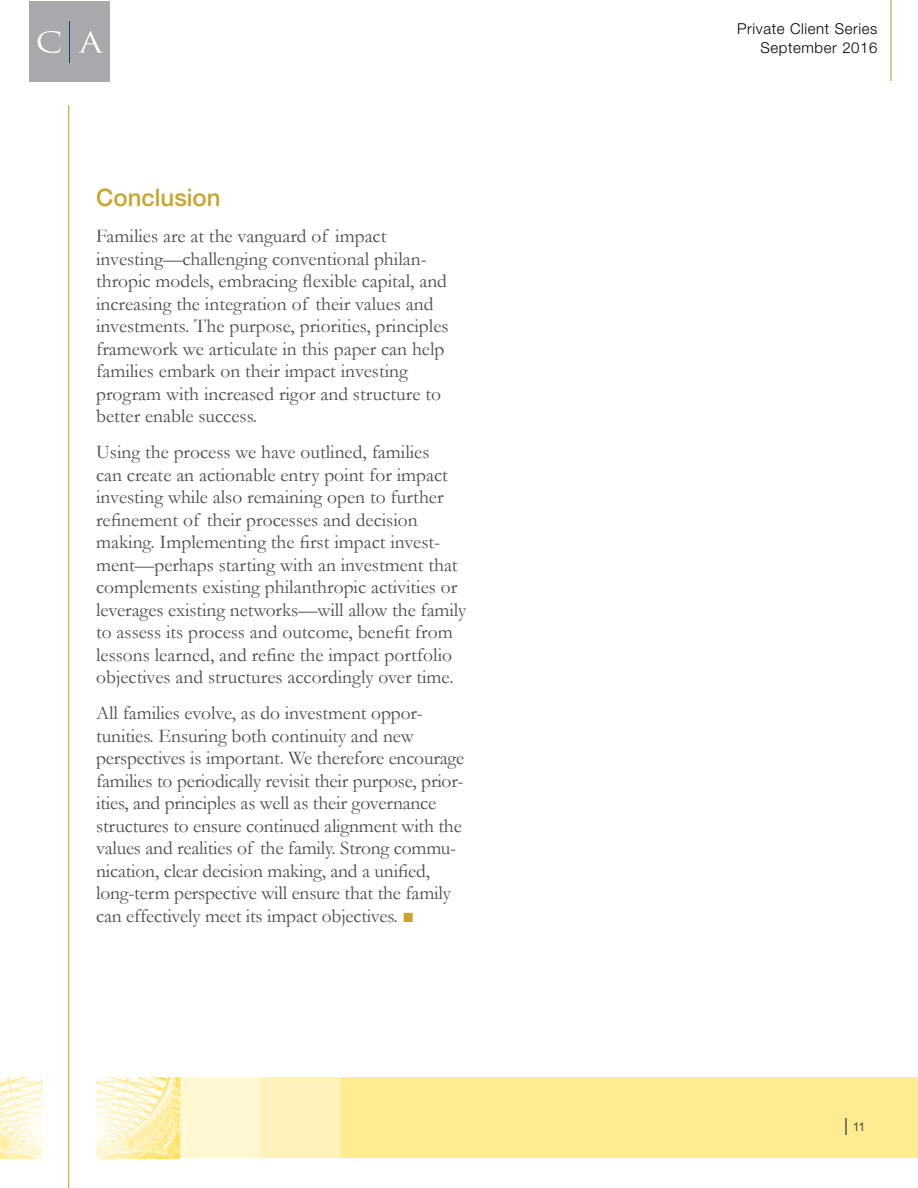
<style>
.page{position:relative;width:918px;height:1188px;background:#fff}
.page>*{position:absolute;margin:0;border:0;box-sizing:border-box;transform-origin:0 0}
.t1{font:500 24px "Helvetica Neue LT";color:#c8a62d}
.t2{font:19.5px/22.5px "Garamond";color:#4a4b4c}
.t3{font:300 15px/19.5px "Helvetica Neue LT Std";letter-spacing:.04em;color:#000;text-align:right}
.t4{font:12px "Arial";color:#4a4b4c}
.s1{color:#c8a62d}
.s2{font-size:18px}
</style>
<div class="page">
<div style="left:179px;top:1077px;width:81px;height:81px;background:#fff8d2"></div>
<div style="left:29px;top:1px;width:81px;height:81px;background:#a8a9ac"></div>
<hr style="left:69px;top:21px;width:1px;height:42px;background:#233b76">
<svg style="left:38px;top:31px;width:66px;height:22px"></svg>
<div style="left:340px;top:1077px;width:578px;height:81px;background:#ffeb91"></div>
<div style="left:260px;top:1077px;width:81px;height:81px;background:#fff3bb"></div>
<hr style="left:890px;top:0;width:2px;height:81px;background:#c8a62d">
<hr style="left:68px;top:105px;width:1px;height:1083px;background:#c8a62d">
<img style="left:96px;top:1077px;width:83px;height:81px">
<img style="left:0;top:1077px;width:41px;height:81px">
<p class="t1" style="left:96px;top:183px;width:126px">Conclusion</p>
<p class="t2" style="left:96px;top:224px;width:354px">Families are at the vanguard of impact investing—challenging conventional philan&shy;thropic models, embracing flexible capital, and increasing the integration of their values and investments. The purpose, priorities, principles framework we articulate in this paper can help families embark on their impact investing program with increased rigor and structure to better enable success.</p>
<p class="t2" style="left:96px;top:440px;width:372px">Using the process we have outlined, families<br>can create an actionable entry point for impact investing while also remaining open to further refinement of their processes and decision making. Implementing the first impact invest&shy;ment—perhaps starting with an investment that complements existing philanthropic activities or leverages existing networks—will allow the family to assess its process and outcome, benefit from lessons learned, and refine the impact portfolio objectives and structures accordingly over time.</p>
<p class="t2" style="left:96px;top:701px;width:370px">All families evolve, as do investment oppor&shy;tunities. Ensuring both continuity and new perspectives is important. We therefore encourage families to periodically revisit their purpose, prior&shy;ities, and principles as well as their governance structures to ensure continued alignment with the values and realities of the family. Strong commu&shy;nication, clear decision making, and a unified, long-term perspective will ensure that the family can effectively meet its impact objectives. <span class="s1">■</span></p>
<p class="t3" style="left:737px;top:18px;width:142px">Private Client Series<br>September 2016</p>
<p class="t4" style="left:844px;top:1119px;width:23px"><span class="s2">|</span> 11</p>
</div>
